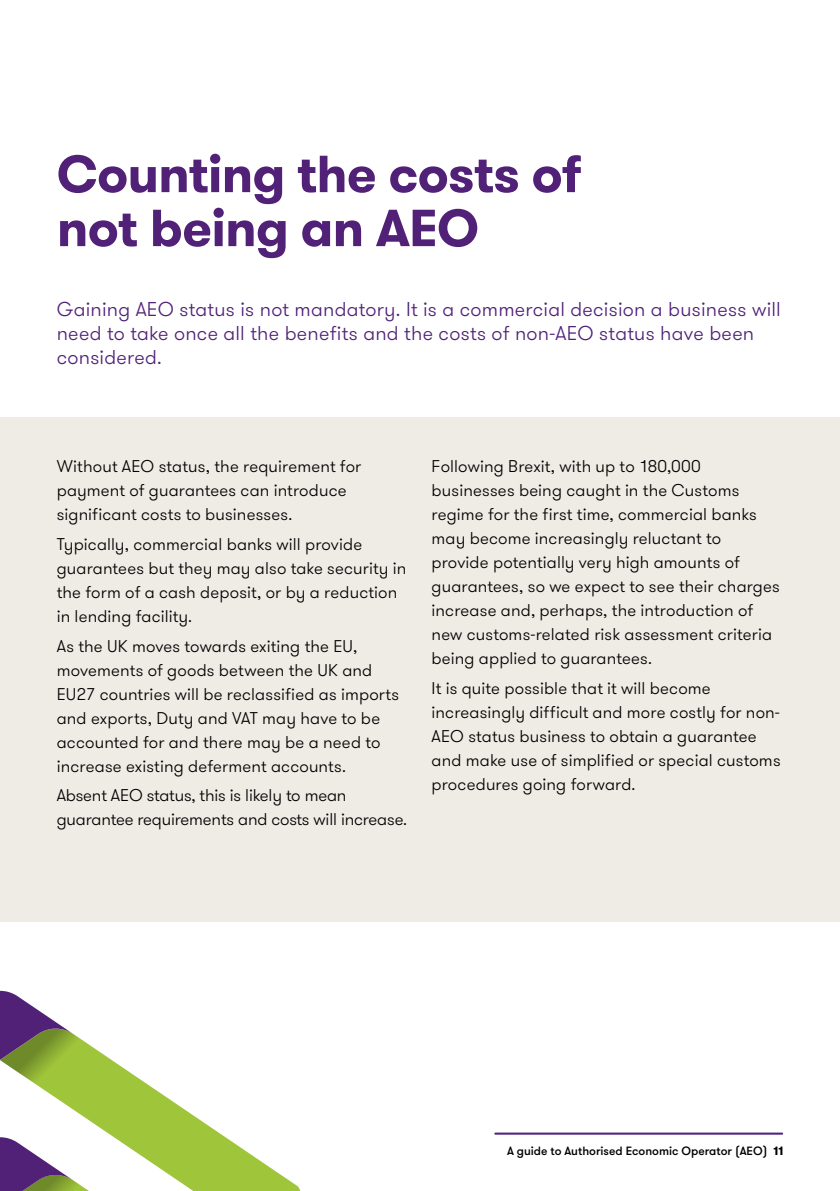
<style>
.page{position:relative;width:840px;height:1191px;background:#fff}
.page>*{position:absolute;margin:0;border:0;box-sizing:border-box;transform-origin:0 0}
.t1{font:700 52px/54px "GT Walsheim Pro";letter-spacing:-.015em;color:#512178}
.t2{font:300 20px/24px "GT Walsheim Pro";letter-spacing:.01em;color:#512178}
.t3{font:300 17px/24px "GT Walsheim Pro";letter-spacing:.01em;color:#000}
.t4{font:300 17px/24px "GT Walsheim Pro";letter-spacing:-.01em;color:#000}
.t5{font:500 12px "GT Walsheim Pro";color:#000}
.s1{font-weight:700}
</style>
<div class="page">
<hr style="left:495px;top:1132px;width:286px;height:2px;background:#4f2681">
<div style="left:0;top:417px;width:839px;height:504px;background:#efebe5"></div>
<svg style="left:105px;top:1055px;width:196px;height:136px"></svg>
<svg style="left:0;top:990px;width:105px;height:201px"></svg>
<h1 class="t1" style="left:57px;top:147px;width:526px">Counting the costs of not being an AEO</h1>
<p class="t2" style="left:57px;top:297px;width:725px">Gaining AEO status is not mandatory. It is a commercial decision a business will need to take once all the benefits and the costs of non-AEO status have been considered.</p>
<p class="t3" style="left:57px;top:454px;width:306px">Without AEO status, the requirement for payment of guarantees can introduce significant costs to businesses.</p>
<p class="t3" style="left:57px;top:532px;width:351px">Typically, commercial banks will provide guarantees but they may also take security in the form of a cash deposit, or by a reduction in lending facility.</p>
<p class="t3" style="left:57px;top:634px;width:344px">As the UK moves towards exiting the EU, movements of goods between the UK and EU27 countries will be reclassified as imports and exports, Duty and VAT may have to be accounted for and there may be a need to increase existing deferment accounts.</p>
<p class="t4" style="left:57px;top:783px;width:352px">Absent AEO status, this is likely to mean guarantee requirements and costs will increase.</p>
<p class="t3" style="left:431px;top:454px;width:349px">Following Brexit, with up to 180,000 businesses being caught in the Customs regime for the first time, commercial banks may become increasingly reluctant to provide potentially very high amounts of guarantees, so we expect to see their charges increase and, perhaps, the introduction of new customs-related risk assessment criteria being applied to guarantees.</p>
<p class="t3" style="left:431px;top:676px;width:350px">It is quite possible that it will become increasingly difficult and more costly for non-AEO status business to obtain a guarantee and make use of simplified or special customs procedures going forward.</p>
<p class="t5" style="left:506px;top:1143px;width:277px">A guide to Authorised Economic Operator (AEO) <span class="s1">11</span></p>
</div>
